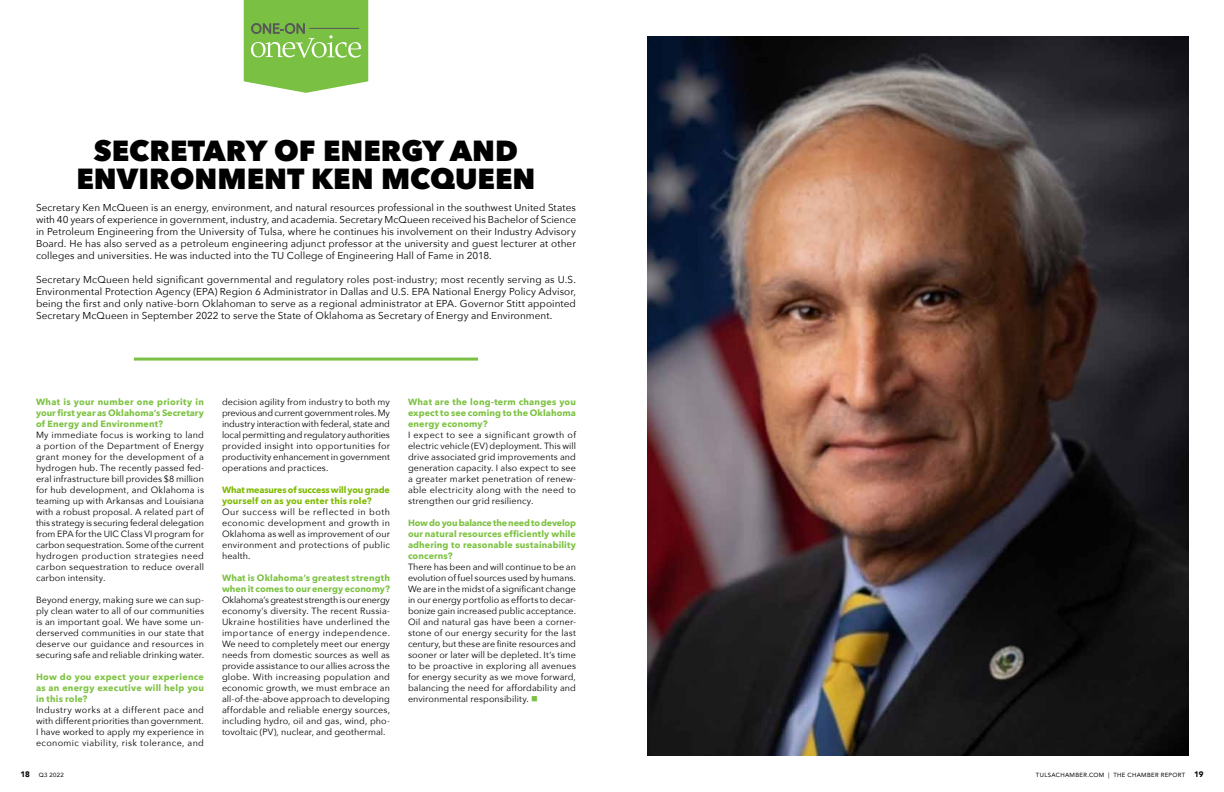
<style>
.page{position:relative;width:1224px;height:792px;background:#fff}
.page>*{position:absolute;margin:0;border:0;box-sizing:border-box;transform-origin:0 0}
.t1{font:800 29px/28px "Avenir Next";color:#000;text-align:center}
.t2{font:10px/12px "Avenir Next";letter-spacing:.005em;color:#000;text-align:justify}
.t3{font:9px/11px "Avenir Next";letter-spacing:.015em;color:#000;text-align:justify}
.t4{font:700 9px/11px "Avenir Next";letter-spacing:.015em;color:#7dc242;text-align:justify}
.t5{font:700 9px/11px "Avenir Next";letter-spacing:-.01em;color:#7ebb00}
.t6{font:6px "Avenir";letter-spacing:.055em;color:#000}
.s1{font-weight:900;font-size:8px}
.s2{color:#7ac143}
</style>
<div class="page">
<svg style="left:244px;top:0;width:124px;height:93px;background:#87c558"></svg>
<hr style="left:309px;top:28px;width:50px;height:1px;background:#58595b">
<img style="left:647px;top:36px;width:542px;height:720px">
<hr style="left:134px;top:358px;width:344px;height:3px;background:#7ac143">
<h1 class="t1" style="left:77px;top:137px;width:461px">SECRETARY OF ENERGY AND<br>ENVIRONMENT KEN MCQUEEN</h1>
<p class="t2" style="left:36px;top:201px;width:542px">Secretary Ken McQueen is an energy, environment, and natural resources professional in the southwest United States with 40 years of experience in government, industry, and academia. Secretary McQueen received his Bachelor of Science in Petroleum Engineering from the University of Tulsa, where he continues his involvement on their Industry Advisory Board. He has also served as a petroleum engineering adjunct professor at the university and guest lecturer at other colleges and universities. He was inducted into the TU College of Engineering Hall of Fame in 2018.</p>
<p class="t2" style="left:36px;top:273px;width:541px">Secretary McQueen held significant governmental and regulatory roles post-industry; most recently serving as U.S.<br>Environmental Protection Agency (EPA) Region 6 Administrator in Dallas and U.S. EPA National Energy Policy Advisor, being the first and only native-born Oklahoman to serve as a regional administrator at EPA. Governor Stitt appointed Secretary McQueen in September 2022 to serve the State of Oklahoma as Secretary of Energy and Environment.</p>
<p class="t4" style="left:36px;top:396px;width:169px">What is your number one priority in your first year as Oklahoma’s Secretary of Energy and Environment?</p>
<p class="t3" style="left:36px;top:429px;width:170px">My immediate focus is working to land a portion of the Department of Energy grant money for the development of a hydrogen hub. The recently passed fed&shy;eral infrastructure bill provides $8 million for hub development, and Oklahoma is teaming up with Arkansas and Louisiana with a robust proposal. A related part of this strategy is securing federal delegation from EPA for the UIC Class VI program for carbon sequestration. Some of the current hydrogen production strategies need carbon sequestration to reduce overall carbon intensity.</p>
<p class="t3" style="left:36px;top:594px;width:170px">Beyond energy, making sure we can sup&shy;ply clean water to all of our communities is an important goal. We have some un&shy;derserved communities in our state that deserve our guidance and resources in securing safe and reliable drinking water.</p>
<p class="t4" style="left:36px;top:671px;width:170px">How do you expect your experience as an energy executive will help you in this role?</p>
<p class="t3" style="left:36px;top:704px;width:170px">Industry works at a different pace and with different priorities than government.<br>I have worked to apply my experience in economic viability, risk tolerance, and</p>
<p class="t6" style="left:20px;top:770px;width:45px"><span class="s1">18</span> Q3 2022</p>
<p class="t3" style="left:222px;top:396px;width:170px">decision agility from industry to both my previous and current government roles. My industry interaction with federal, state and local permitting and regulatory authorities provided insight into opportunities for productivity enhancement in government operations and practices.</p>
<p class="t5" style="left:222px;top:484px;width:169px">What measures of success will you grade yourself on as you enter this role?</p>
<p class="t3" style="left:222px;top:506px;width:170px">Our success will be reflected in both economic development and growth in Oklahoma as well as improvement of our environment and protections of public health.</p>
<p class="t4" style="left:222px;top:572px;width:170px">What is Oklahoma’s greatest strength when it comes to our energy economy?</p>
<p class="t3" style="left:222px;top:594px;width:170px">Oklahoma’s greatest strength is our energy economy’s diversity. The recent Russia-Ukraine hostilities have underlined the importance of energy independence.<br>We need to completely meet our energy needs from domestic sources as well as provide assistance to our allies across the globe. With increasing population and economic growth, we must embrace an all-of-the-above approach to developing affordable and reliable energy sources, including hydro, oil and gas, wind, pho&shy;tovoltaic (PV), nuclear, and geothermal.</p>
<p class="t4" style="left:408px;top:396px;width:170px">What are the long-term changes you expect to see coming to the Oklahoma energy economy?</p>
<p class="t3" style="left:408px;top:429px;width:170px">I expect to see a significant growth of electric vehicle (EV) deployment. This will drive associated grid improvements and generation capacity. I also expect to see a greater market penetration of renew&shy;able electricity along with the need to strengthen our grid resiliency.</p>
<p class="t4" style="left:408px;top:517px;width:170px">How do you balance the need to develop our natural resources efficiently while adhering to reasonable sustainability concerns?</p>
<p class="t3" style="left:408px;top:561px;width:170px">There has been and will continue to be an evolution of fuel sources used by humans.<br>We are in the midst of a significant change in our energy portfolio as efforts to decar&shy;bonize gain increased public acceptance.<br>Oil and natural gas have been a corner&shy;stone of our energy security for the last century, but these are finite resources and sooner or later will be depleted. It’s time to be proactive in exploring all avenues for energy security as we move forward, balancing the need for affordability and environmental responsibility. <span class="s2">■</span></p>
<p class="t6" style="left:1036px;top:770px;width:169px">TULSACHAMBER.COM | THE CHAMBER REPORT <span class="s1">19</span></p>
</div>
